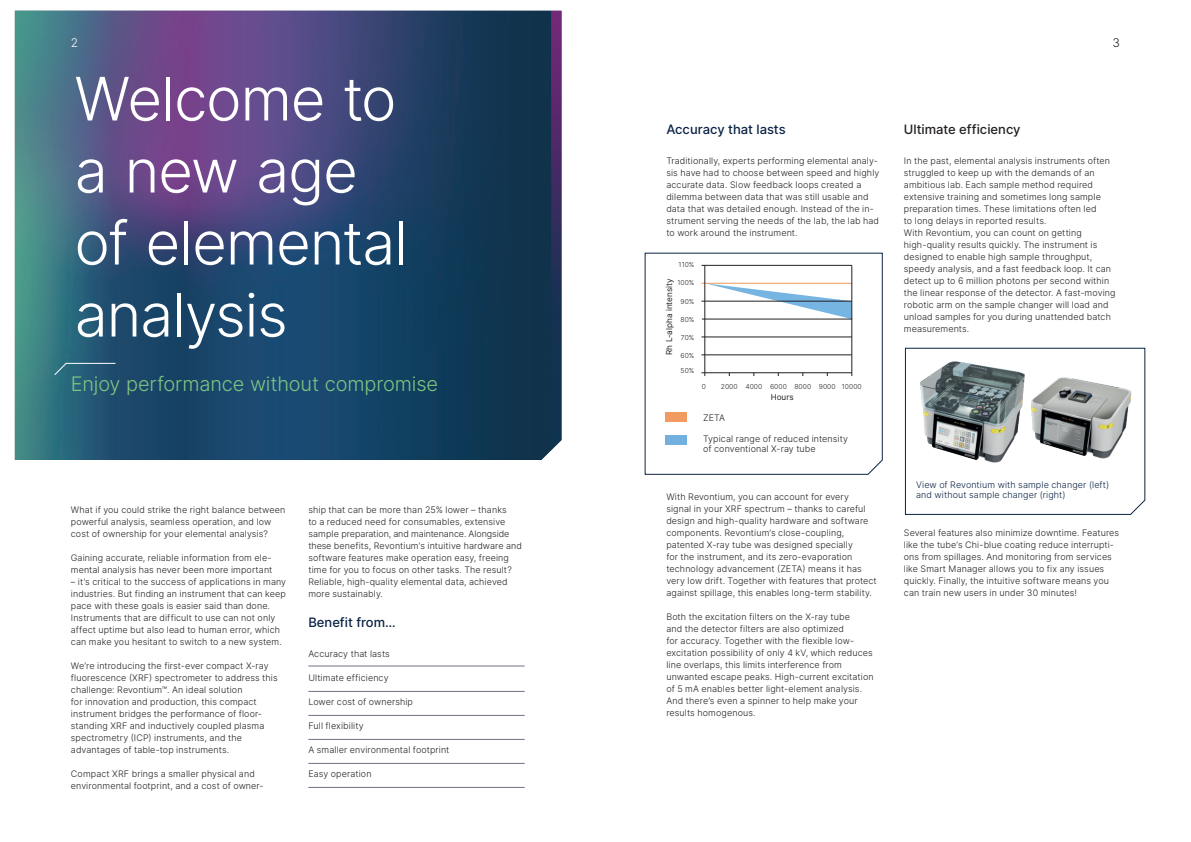
<style>
.page{position:relative;width:1191px;height:842px;background:#fff}
.page>*{position:absolute;margin:0;border:0;box-sizing:border-box;transform-origin:0 0}
.t1{font:300 60px/72px "Inter";letter-spacing:-.02em;color:#fff}
.t2{font:300 20px "Inter";letter-spacing:-.005em;color:#7ec682}
.t3{font:500 13px "Inter";color:#0a2344}
.t4{font:500 13px "Inter";color:#231f20}
.t5{font:300 12px "Inter";color:#fff}
.t6{font:300 12px "Inter";color:#231f20}
.t7{font:300 9px/12px "Inter";letter-spacing:.01em;color:#231f20}
.t8{font:300 9px/10px "Inter";letter-spacing:.01em;color:#0a2344}
.t9{font:8.2px "Inter";color:#231f20}
.t10{font:300 6.8px "Inter";color:#231f20}
</style>
<div class="page">
<svg style="left:905px;top:348px;width:240px;height:167px"></svg>
<img style="left:15px;top:11px;width:546px;height:449px">
<hr style="left:308px;top:666px;width:216px;height:1px;background:#707188">
<hr style="left:308px;top:691px;width:216px;height:1px;background:#707188">
<hr style="left:308px;top:715px;width:216px;height:1px;background:#707188">
<hr style="left:308px;top:739px;width:216px;height:1px;background:#707188">
<hr style="left:308px;top:763px;width:216px;height:1px;background:#707188">
<hr style="left:308px;top:787px;width:216px;height:1px;background:#707188">
<svg style="left:54px;top:363px;width:62px;height:12px"></svg>
<img style="left:904px;top:351px;width:128px;height:121px">
<img style="left:1017px;top:373px;width:117px;height:94px">
<svg style="left:645px;top:253px;width:237px;height:222px"></svg>
<svg style="left:705px;top:284px;width:146px;height:35px"></svg>
<hr style="left:701px;top:265px;width:150px;height:1px;background:#231f20">
<hr style="left:701px;top:283px;width:150px;height:1px;background:#ee9b60">
<hr style="left:701px;top:301px;width:150px;height:1px;background:#231f20">
<hr style="left:702px;top:319px;width:150px;height:1px;background:#231f20">
<hr style="left:701px;top:337px;width:150px;height:1px;background:#231f20">
<hr style="left:701px;top:355px;width:150px;height:1px;background:#231f20">
<hr style="left:701px;top:373px;width:150px;height:1px;background:#231f20">
<hr style="left:704px;top:265px;width:1px;height:111px;background:#231f20">
<hr style="left:851px;top:265px;width:1px;height:111px;background:#231f20">
<div style="left:665px;top:412px;width:22px;height:10px;background:#f19b60"></div>
<div style="left:665px;top:435px;width:22px;height:10px;background:#72b0e0"></div>
<h3 class="t5" style="left:71px;top:34px;width:9px">2</h3>
<h3 class="t6" style="left:1112px;top:34px;width:9px">3</h3>
<h1 class="t1" style="left:74px;top:62px;width:335px">Welcome to a new age of elemental analysis</h1>
<h2 class="t2" style="left:71px;top:369px;width:369px">Enjoy performance without compromise</h2>
<p class="t7" style="left:71px;top:504px;width:216px">What if you could strike the right balance between powerful analysis, seamless operation, and low cost of ownership for your elemental analysis?</p>
<p class="t7" style="left:71px;top:552px;width:203px">Gaining accurate, reliable information from ele&shy;mental analysis has never been more important</p>
<p class="t7" style="left:71px;top:576px;width:217px">– it’s critical to the success of applications in many industries. But finding an instrument that can keep pace with these goals is easier said than done.<br>Instruments that are difficult to use can not only affect uptime but also lead to human error, which can make you hesitant to switch to a new system.</p>
<p class="t7" style="left:71px;top:660px;width:208px">We’re introducing the first-ever compact X-ray fluorescence (XRF) spectrometer to address this challenge: Revontium™. An ideal solution<br>for innovation and production, this compact instrument bridges the performance of floor&shy;standing XRF and inductively coupled plasma spectrometry (ICP) instruments, and the advantages of table-top instruments.</p>
<p class="t7" style="left:71px;top:768px;width:194px">Compact XRF brings a smaller physical and environmental footprint, and a cost of owner-</p>
<p class="t7" style="left:308px;top:504px;width:215px">ship that can be more than 25% lower – thanks<br>to a reduced need for consumables, extensive sample preparation, and maintenance. Alongside these benefits, Revontium’s intuitive hardware and software features make operation easy, freeing time for you to focus on other tasks. The result?<br>Reliable, high-quality elemental data, achieved more sustainably.</p>
<h3 class="t3" style="left:308px;top:613px;width:89px">Benefit from…</h3>
<p class="t7" style="left:308px;top:648px;width:83px">Accuracy that lasts</p>
<p class="t7" style="left:308px;top:672px;width:82px">Ultimate efficiency</p>
<p class="t7" style="left:308px;top:696px;width:106px">Lower cost of ownership</p>
<p class="t7" style="left:308px;top:720px;width:57px">Full flexibility</p>
<p class="t7" style="left:308px;top:744px;width:143px">A smaller environmental footprint</p>
<p class="t7" style="left:308px;top:768px;width:65px">Easy operation</p>
<h3 class="t3" style="left:666px;top:120px;width:121px">Accuracy that lasts</h3>
<p class="t7" style="left:666px;top:155px;width:214px">Traditionally, experts performing elemental analy&shy;sis have had to choose between speed and highly accurate data. Slow feedback loops created a dilemma between data that was still usable and data that was detailed enough. Instead of the in&shy;strument serving the needs of the lab, the lab had to work around the instrument.</p>
<p class="t10" style="left:678px;top:260px;width:17px">110%</p>
<p class="t9" style="left:663px;top:355px;width:78px;rotate:-90deg">Rh L-alpha intensity</p>
<p class="t10" style="left:677px;top:278px;width:18px">100%</p>
<p class="t10" style="left:680px;top:297px;width:15px">90%</p>
<p class="t10" style="left:680px;top:314px;width:15px">80%</p>
<p class="t10" style="left:681px;top:333px;width:15px">70%</p>
<p class="t10" style="left:680px;top:350px;width:15px">60%</p>
<p class="t10" style="left:680px;top:365px;width:15px">50%</p>
<p class="t10" style="left:794px;top:381px;width:69px">8000 9000 10000</p>
<p class="t10" style="left:701px;top:381px;width:6px">0</p>
<p class="t10" style="left:721px;top:381px;width:67px">2000 4000 6000</p>
<p class="t9" style="left:770px;top:391px;width:25px">Hours</p>
<p class="t7" style="left:703px;top:411px;width:24px">ZETA</p>
<p class="t7" style="left:703px;top:433px;width:146px;line-height:10px">Typical range of reduced intensity of conventional X-ray tube</p>
<p class="t7" style="left:666px;top:491px;width:212px">With Revontium, you can account for every<br>signal in your XRF spectrum – thanks to careful design and high-quality hardware and software components. Revontium’s close-coupling, patented X-ray tube was designed specially<br>for the instrument, and its zero-evaporation technology advancement (ZETA) means it has very low drift. Together with features that protect against spillage, this enables long-term stability.</p>
<p class="t7" style="left:666px;top:611px;width:209px">Both the excitation filters on the X-ray tube<br>and the detector filters are also optimized<br>for accuracy. Together with the flexible low&shy;excitation possibility of only 4 kV, which reduces line overlaps, this limits interference from unwanted escape peaks. High-current excitation of 5 mA enables better light-element analysis.<br>And there’s even a spinner to help make your results homogenous.</p>
<h3 class="t4" style="left:904px;top:120px;width:118px">Ultimate efficiency</h3>
<p class="t7" style="left:904px;top:155px;width:213px">In the past, elemental analysis instruments often struggled to keep up with the demands of an ambitious lab. Each sample method required extensive training and sometimes long sample preparation times. These limitations often led<br>to long delays in reported results.<br>With Revontium, you can count on getting high-quality results quickly. The instrument is designed to enable high sample throughput, speedy analysis, and a fast feedback loop. It can detect up to 6 million photons per second within the linear response of the detector. A fast-moving robotic arm on the sample changer will load and unload samples for you during unattended batch measurements.</p>
<p class="t8" style="left:916px;top:480px;width:195px">View of Revontium with sample changer (left) and without sample changer (right)</p>
<p class="t7" style="left:904px;top:527px;width:217px">Several features also minimize downtime. Features like the tube’s Chi-blue coating reduce interrupti&shy;ons from spillages. And monitoring from services like Smart Manager allows you to fix any issues quickly. Finally, the intuitive software means you can train new users in under 30 minutes!</p>
</div>
